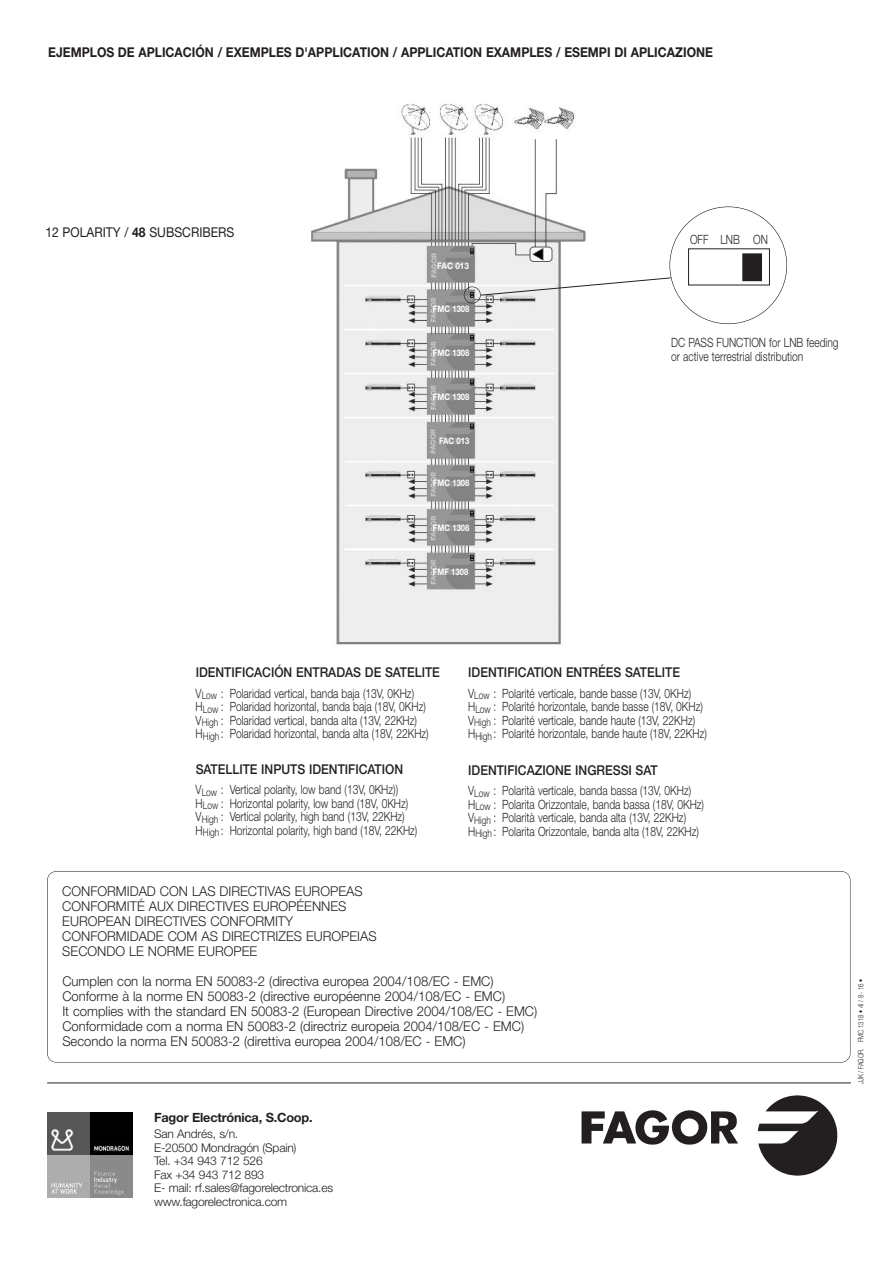
<style>
.page{position:relative;width:893px;height:1263px;background:#fff}
.page>*{position:absolute;margin:0;border:0;box-sizing:border-box;transform-origin:0 0}
.t1{font:300 13.5px/15px "Helvetica Neue";color:#231f20}
.t2{font:500 13.5px "Helvetica Neue";color:#231f20;scale:.9 1}
.t3{font:700 13.5px "Helvetica Neue";color:#231f20;scale:.9 1}
.t4{font:13.5px "Helvetica Neue";color:#231f20;scale:.9 1}
.t5{font:300 12.75px/13.5px "Helvetica Neue";color:#231f20;scale:.8 1}
.t6{font:700 12.75px "Helvetica Neue";letter-spacing:-.015em;color:#231f20}
.t7{font:300 12px/13.5px "Helvetica Neue";letter-spacing:-.015em;color:#231f20}
.t8{font:700 9px "Helvetica Neue";color:#fff;scale:.85 1}
.t9{font:700 9px "Helvetica Neue";color:#fff;scale:.9 1}
.t10{font:300 7.5px "Helvetica Neue";color:#231f20;scale:.8 1}
.s1{font-weight:700}
</style>
<div class="page">
<div style="left:47px;top:871px;width:803px;height:191px;border:1px solid #231f20;border-radius:9px"></div>
<hr style="left:47px;top:1083px;width:804px;height:1px;background:#231f20">
<img style="left:582px;top:1095px;width:256px;height:81px">
<img style="left:47px;top:1112px;width:85px;height:85px">
<img style="left:311px;top:103px;width:275px;height:542px">
<div style="left:464px;top:286px;width:17px;height:17px;border:1px solid #231f20;border-radius:50%"></div>
<svg style="left:480px;top:277px;width:191px;height:19px"></svg>
<div style="left:688px;top:248px;width:82px;height:37px;border:1px solid #231f20"></div>
<div style="left:743px;top:254px;width:18px;height:26px;background:#231f20"></div>
<div style="left:742px;top:254px;width:20px;height:27px;border:1px solid #231f20"></div>
<svg style="left:470px;top:292px;width:4px;height:5px"></svg>
<svg style="left:470px;top:249px;width:4px;height:5px"></svg>
<svg style="left:470px;top:335px;width:4px;height:5px"></svg>
<svg style="left:470px;top:380px;width:4px;height:5px"></svg>
<svg style="left:470px;top:424px;width:4px;height:5px"></svg>
<svg style="left:470px;top:467px;width:4px;height:5px"></svg>
<svg style="left:470px;top:511px;width:4px;height:5px"></svg>
<svg style="left:470px;top:555px;width:4px;height:6px"></svg>
<p class="t3" style="left:48px;top:47px;width:740px">EJEMPLOS DE APLICACIÓN / EXEMPLES D'APPLICATION / APPLICATION EXAMPLES / ESEMPI DI APLICAZIONE</p>
<p class="t4" style="left:45px;top:227px;width:211px">12 POLARITY / <span class="s1">48</span> SUBSCRIBERS</p>
<p class="t9" style="left:437px;top:262px;width:37px">FAC 013</p>
<p class="t8" style="left:433px;top:306px;width:44px">FMC 1308</p>
<p class="t8" style="left:433px;top:350px;width:44px">FMC 1308</p>
<p class="t8" style="left:433px;top:394px;width:44px">FMC 1308</p>
<p class="t8" style="left:439px;top:438px;width:37px">FAC 013</p>
<p class="t8" style="left:433px;top:479px;width:44px">FMC 1308</p>
<p class="t8" style="left:433px;top:524px;width:44px">FMC 1308</p>
<p class="t8" style="left:433px;top:568px;width:43px">FMF 1308</p>
<p class="t5" style="left:690px;top:234px;width:99px">OFF LNB ON</p>
<p class="t5" style="left:671px;top:337px;width:211px">DC PASS FUNCTION for LNB feeding or active terrestrial distribution</p>
<p class="t2" style="left:196px;top:668px;width:273px">IDENTIFICACIÓN ENTRADAS DE SATELITE</p>
<p class="t5" style="left:196px;top:688px;width:293px">V<sub>Low</sub> : Polaridad vertical, banda baja (13V, 0KHz)<br>H<sub>Low</sub> : Polaridad horizontal, banda baja (18V, 0KHz)<br>V<sub>High</sub> : Polaridad vertical, banda alta (13V, 22KHz)<br>H<sub>High</sub> : Polaridad horizontal, banda alta (18V, 22KHz)</p>
<p class="t2" style="left:196px;top:764px;width:232px">SATELLITE INPUTS IDENTIFICATION</p>
<p class="t5" style="left:196px;top:784px;width:279px">V<sub>Low</sub> : Vertical polarity, low band (13V, 0KHz))<br>H<sub>Low</sub> : Horizontal polarity, low band (18V, 0KHz)<br>V<sub>High</sub> : Vertical polarity, high band (13V, 22KHz)<br>H<sub>High</sub> : Horizontal polarity, high band (18V, 22KHz)</p>
<p class="t2" style="left:468px;top:668px;width:237px">IDENTIFICATION ENTRÉES SATELITE</p>
<p class="t5" style="left:468px;top:688px;width:300px">V<sub>Low</sub> : Polarité verticale, bande basse (13V, 0KHz)<br>H<sub>Low</sub> : Polarité horizontale, bande basse (18V, 0KHz)<br>V<sub>High</sub> : Polarité verticale, bande haute (13V, 22KHz)<br>H<sub>High</sub> : Polarité horizontale, bande haute (18V, 22KHz)</p>
<p class="t2" style="left:468px;top:765px;width:212px">IDENTIFICAZIONE INGRESSI SAT</p>
<p class="t5" style="left:468px;top:785px;width:296px">V<sub>Low</sub> : Polarità verticale, banda bassa (13V, 0KHz)<br>H<sub>Low</sub> : Polarita Orizzontale, banda bassa (18V, 0KHz)<br>V<sub>High</sub> : Polarità verticale, banda alta (13V, 22KHz)<br>H<sub>High</sub> : Polarita Orizzontale, banda alta (18V, 22KHz)</p>
<p class="t1" style="left:62px;top:885px;width:316px">CONFORMIDAD CON LAS DIRECTIVAS EUROPEAS CONFORMITÉ AUX DIRECTIVES EUROPÉENNES EUROPEAN DIRECTIVES CONFORMITY CONFORMIDADE COM AS DIRECTRIZES EUROPEIAS SECONDO LE NORME EUROPEE</p>
<p class="t1" style="left:62px;top:975px;width:476px">Cumplen con la norma EN 50083-2 (directiva europea 2004/108/EC - EMC)<br>Conforme à la norme EN 50083-2 (directive européenne 2004/108/EC - EMC)<br>It complies with the standard EN 50083-2 (European Directive 2004/108/EC - EMC)<br>Conformidade com a norma EN 50083-2 (directriz europeia 2004/108/EC - EMC)<br>Secondo la norma EN 50083-2 (direttiva europea 2004/108/EC - EMC)</p>
<p class="t6" style="left:154px;top:1112px;width:160px">Fagor Electrónica, S.Coop.</p>
<p class="t7" style="left:154px;top:1128px;width:181px">San Andrés, s/n.<br>E-20500 Mondragón (Spain)<br>Tel. +34 943 712 526<br>Fax +34 943 712 893<br>E- mail: rf.sales@fagorelectronica.es www.fagorelectronica.com</p>
<p class="t10" style="left:858px;top:1084px;width:133px;rotate:-90deg">JJK / FAGOR. FMC 1318 • 4I / 8- 16 •</p>
</div>
